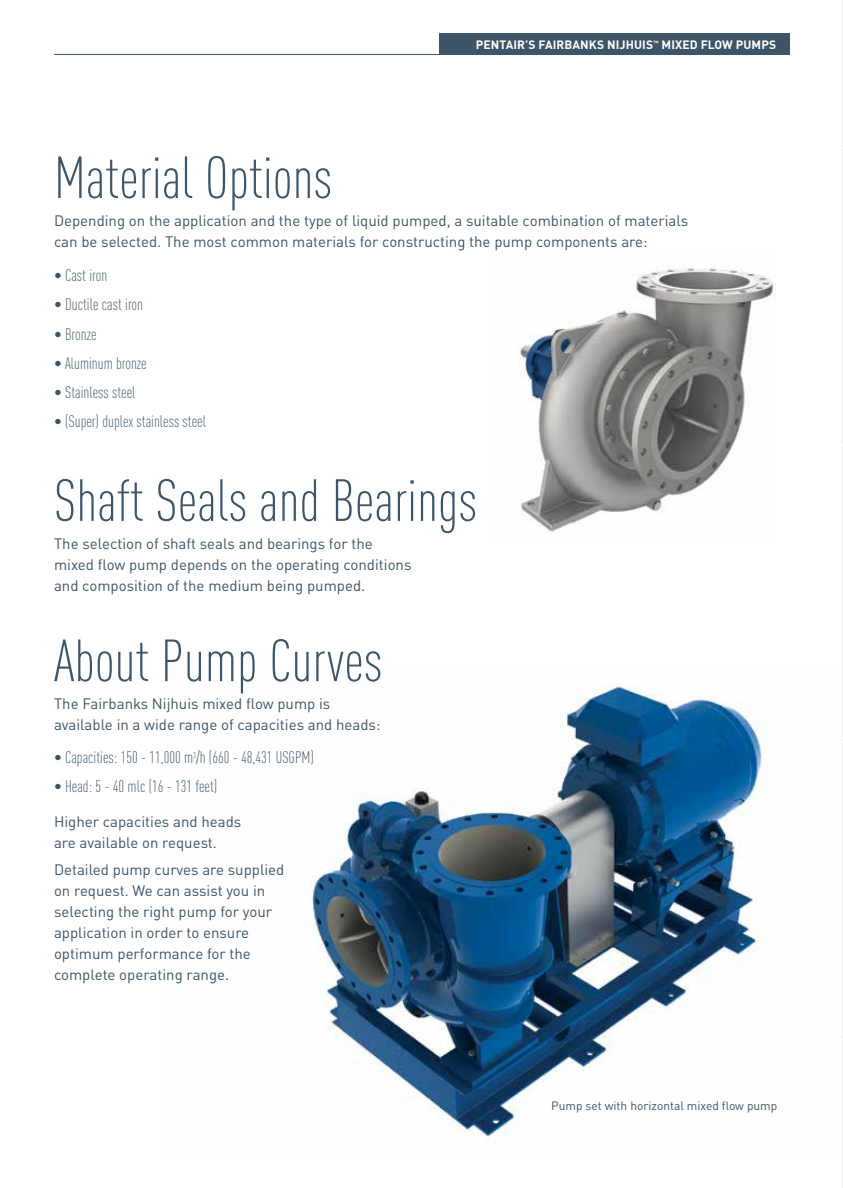
<style>
.page{position:relative;width:843px;height:1188px;background:#fff}
.page>*{position:absolute;margin:0;border:0;box-sizing:border-box;transform-origin:0 0}
.t1{font:300 condensed 58.5px "DIN Pro";color:#3d5567}
.t2{font:300 condensed 16.5px "DIN Pro";color:#3d5567}
.t3{font:15px/21px "DIN Pro";color:#3d5567}
.t4{font:700 12px "DIN Pro";letter-spacing:.01em;color:#fff}
.t5{font:12px "DIN Pro";color:#3d5567}
</style>
<div class="page">
<img style="left:301px;top:684px;width:466px;height:456px">
<img style="left:519px;top:268px;width:255px;height:264px">
<hr style="left:54px;top:54px;width:735px;height:1px;background:#3d5567">
<div style="left:439px;top:33px;width:350px;height:21px;background:#3d5567"></div>
<p class="t4" style="left:476px;top:34px;width:301px">PENTAIR’s FAIRBANKS NIJHUIS<sup>™</sup> MIXED FLOW PUMPS</p>
<h1 class="t1" style="left:54px;top:136px;width:279px">Material Options</h1>
<p class="t3" style="left:54px;top:208px;width:635px">Depending on the application and the type of liquid pumped, a suitable combination of materials can be selected. The most common materials for constructing the pump components are:</p>
<p class="t2" style="left:54px;top:264px;width:55px">• Cast iron</p>
<p class="t2" style="left:54px;top:293px;width:91px">• Ductile cast iron</p>
<p class="t2" style="left:54px;top:322px;width:44px">• Bronze</p>
<p class="t2" style="left:54px;top:351px;width:94px">• Aluminum bronze</p>
<p class="t2" style="left:54px;top:381px;width:83px">• Stainless steel</p>
<p class="t2" style="left:54px;top:410px;width:153px">• (Super) duplex stainless steel</p>
<h1 class="t1" style="left:54px;top:459px;width:424px">Shaft Seals and Bearings</h1>
<p class="t3" style="left:54px;top:531px;width:359px">The selection of shaft seals and bearings for the mixed flow pump depends on the operating conditions and composition of the medium being pumped.</p>
<h1 class="t1" style="left:54px;top:619px;width:330px">About Pump Curves</h1>
<p class="t3" style="left:54px;top:692px;width:328px">The Fairbanks Nijhuis mixed flow pump is available in a wide range of capacities and heads:</p>
<p class="t2" style="left:54px;top:746px;width:261px">• Capacities: 150 - 11,000 m<sup>3</sup>/h (660 - 48,431 USGPM)</p>
<p class="t2" style="left:54px;top:775px;width:165px">• Head: 5 - 40 mlc (16 - 131 feet)</p>
<p class="t3" style="left:54px;top:809px;width:189px">Higher capacities and heads are available on request.</p>
<p class="t3" style="left:54px;top:858px;width:232px">Detailed pump curves are supplied on request. We can assist you in selecting the right pump for your application in order to ensure optimum performance for the complete operating range.</p>
<p class="t5" style="left:551px;top:1096px;width:228px">Pump set with horizontal mixed flow pump</p>
</div>
